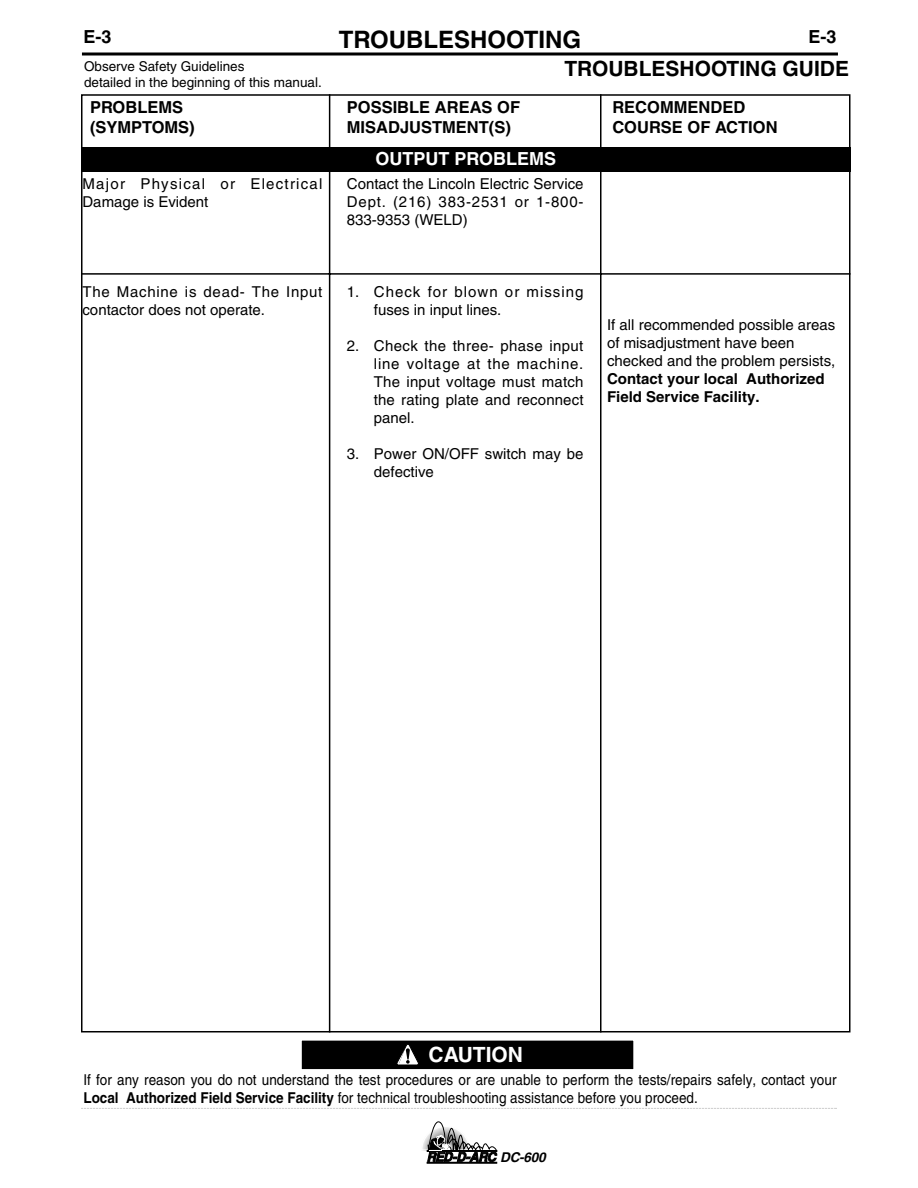
<style>
.page{position:relative;width:918px;height:1188px;background:#fff}
.page>*{position:absolute;margin:0;border:0;box-sizing:border-box;transform-origin:0 0}
.t1{font:700 24px "Helvetica";color:#000}
.t2{font:700 21px "Helvetica";color:#000}
.t3{font:700 21px "Helvetica";color:#fff}
.t4{font:700 18px "Helvetica";color:#fff}
.t5{font:700 18px "Helvetica";color:#000}
.t6{font:700 16.5px/19.8px "Helvetica";color:#000}
.t7{font:15px/18px "Helvetica";color:#000}
.t8{font:15px/18px "Helvetica";color:#000;scale:.9 1}
.t9{font:700 15px/18px "Helvetica";color:#000}
.t10{font:15px/18px "Helvetica";letter-spacing:.065em;color:#000}
.t11{font:15px/18px "Helvetica";letter-spacing:.085em;color:#000}
.t12{font:13.5px/16.2px "Helvetica";color:#000}
.t13{font:italic 700 13.5px "Helvetica";color:#000}
.s1{font-weight:700}
</style>
<div class="page">
<svg style="left:82px;top:52px;width:756px;height:4px;background:#3f3f3f"></svg>
<div style="left:81px;top:147px;width:769px;height:25px;background:#000"></div>
<hr style="left:329px;top:94px;width:1px;height:938px;background:#000">
<hr style="left:600px;top:94px;width:2px;height:938px;background:#000">
<hr style="left:81px;top:273px;width:769px;height:2px;background:#000">
<div style="left:300px;top:1039px;width:335px;height:32px;background:#000"></div>
<div style="left:299px;top:1038px;width:337px;height:34px;border:3px solid #fff"></div>
<svg style="left:397px;top:1044px;width:22px;height:21px"></svg>
<svg style="left:81px;top:1108px;width:756px;height:1px"></svg>
<hr style="left:427px;top:1162px;width:70px;height:1px;background:#000">
<svg style="left:422px;top:1121px;width:76px;height:41px"></svg>
<p class="t5" style="left:83px;top:30px;width:30px">E-3</p>
<h1 class="t1" style="left:339px;top:31px;width:244px">TROUBLESHOOTING</h1>
<p class="t5" style="left:808px;top:30px;width:30px">E-3</p>
<p class="t12" style="left:84px;top:59px;width:239px">Observe Safety Guidelines<br>detailed in the beginning of this manual.</p>
<h2 class="t2" style="left:564px;top:61px;width:286px">TROUBLESHOOTING GUIDE</h2>
<p class="t6" style="left:90px;top:99px;width:106px">PROBLEMS (SYMPTOMS)</p>
<p class="t6" style="left:347px;top:99px;width:175px">POSSIBLE AREAS OF<br>MISADJUSTMENT(S)</p>
<p class="t6" style="left:612px;top:99px;width:167px">RECOMMENDED<br>COURSE OF ACTION</p>
<p class="t11" style="left:82px;top:176px;width:242px">Major Physical or Electrical<br>Damage is Evident</p>
<p class="t7" style="left:82px;top:284px;width:242px">The Machine is dead- The Input contactor does not operate.</p>
<p class="t4" style="left:375px;top:152px;width:182px">OUTPUT PROBLEMS</p>
<p class="t7" style="left:347px;top:176px;width:238px;text-align:justify">Contact the Lincoln Electric Service Dept. (216) 383-2531 or 1-800- 833-9353 (WELD)</p>
<p class="t10" style="left:374px;top:284px;width:211px;text-indent:-27px">1. Check for blown or missing fuses in input lines.</p>
<p class="t7" style="left:374px;top:338px;width:211px;text-align:justify;text-indent:-27px">2. Check the three- phase input line voltage at the machine.<br>The input voltage must match the rating plate and reconnect panel.</p>
<p class="t7" style="left:374px;top:446px;width:211px;text-indent:-27px">3. Power ON/OFF switch may be defective</p>
<p class="t7" style="left:607px;top:318px;width:230px">If all recommended possible areas of misadjustment have been checked and the problem persists,</p>
<p class="t9" style="left:607px;top:372px;width:219px">Contact your local Authorized<br>Field Service Facility.</p>
<h2 class="t3" style="left:429px;top:1047px;width:96px">CAUTION</h2>
<p class="t8" style="left:83px;top:1073px;width:838px">If for any reason you do not understand the test procedures or are unable to perform the tests/repairs safely, contact your<br><span class="s1">Local Authorized Field Service Facility</span> for technical troubleshooting assistance before you proceed.</p>
<p class="t13" style="left:500px;top:1152px;width:47px">DC-600</p>
</div>
